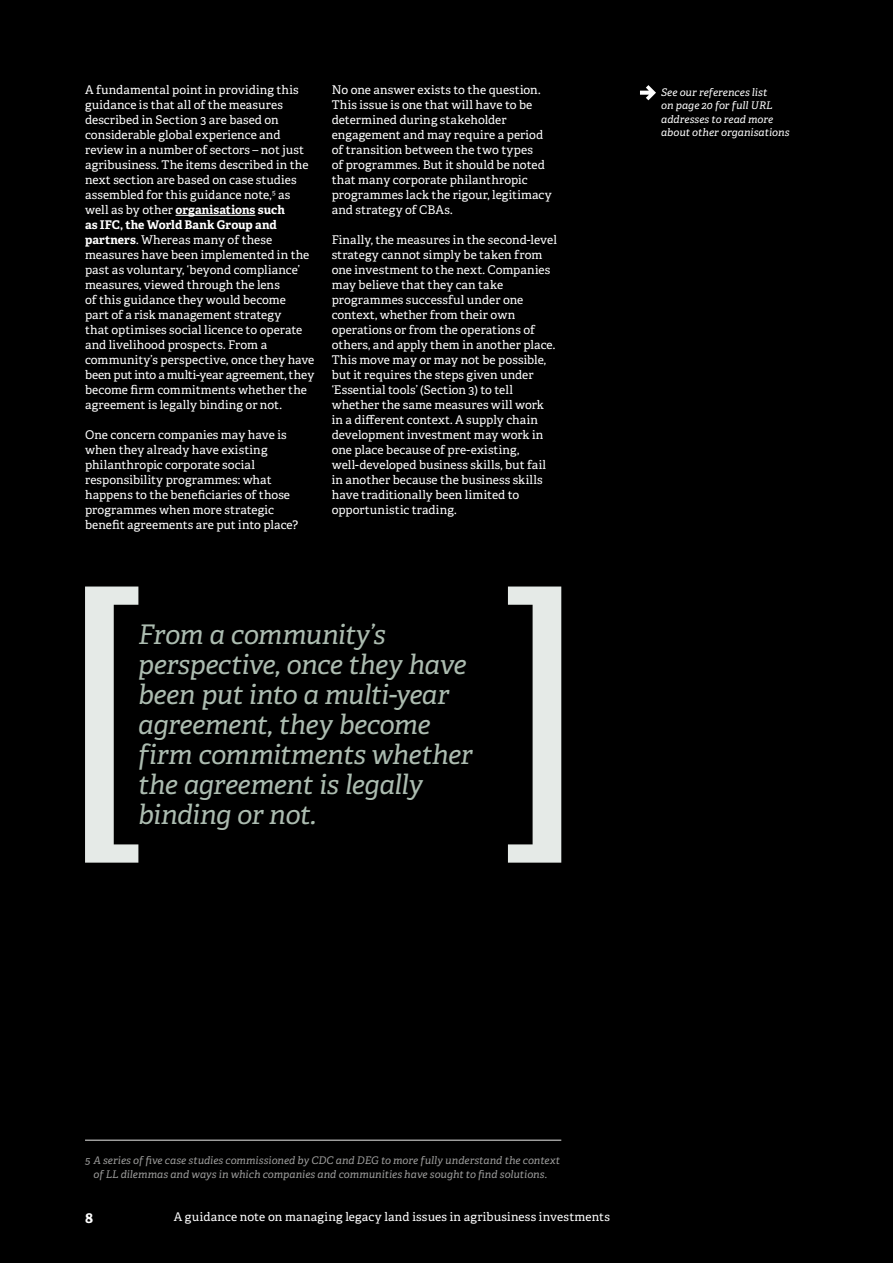
<style>
.page{position:relative;width:893px;height:1263px;background:#000}
.page>*{position:absolute;margin:0;border:0;box-sizing:border-box;transform-origin:0 0}
.t1{font:italic 27px/30px "Adelle PE";letter-spacing:-.02em;color:#acbcb0}
.t2{font:700 15px "Adelle PE";color:#fff}
.t3{font:12px/15px "Adelle PE";letter-spacing:.005em;color:#fff}
.t4{font:italic 10.5px/13.5px "Adelle PE";color:#9d9d9c;text-align:center}
.t5{font:italic 10.5px/13.5px "Adelle PE";letter-spacing:.005em;color:#fff}
.s1{font-weight:700}
</style>
<div class="page">
<svg style="left:85px;top:586px;width:53px;height:277px"></svg>
<svg style="left:508px;top:586px;width:53px;height:277px"></svg>
<hr style="left:176px;top:215px;width:79px;height:1px;background:#fff">
<svg style="left:640px;top:85px;width:16px;height:15px"></svg>
<hr style="left:85px;top:1139px;width:476px;height:2px;background:#9d9d9c">
<p class="t3" style="left:85px;top:82px;width:231px">A fundamental point in providing this guidance is that all of the measures described in Section 3 are based on considerable global experience and review in a number of sectors – not just agribusiness. The items described in the next section are based on case studies assembled for this guidance note,<sup>5</sup> as well as by other <span class="s1">organisations such<br>as IFC, the World Bank Group and partners</span>. Whereas many of these measures have been implemented in the past as voluntary, ‘beyond compliance’ measures, viewed through the lens<br>of this guidance they would become<br>part of a risk management strategy<br>that optimises social licence to operate and livelihood prospects. From a community’s perspective, once they have been put into a multi-year agreement, they become firm commitments whether the agreement is legally binding or not.</p>
<p class="t3" style="left:85px;top:427px;width:215px">One concern companies may have is when they already have existing philanthropic corporate social responsibility programmes: what happens to the beneficiaries of those programmes when more strategic benefit agreements are put into place?</p>
<p class="t3" style="left:332px;top:82px;width:222px">No one answer exists to the question.<br>This issue is one that will have to be determined during stakeholder engagement and may require a period of transition between the two types<br>of programmes. But it should be noted that many corporate philanthropic programmes lack the rigour, legitimacy and strategy of CBAs.</p>
<p class="t3" style="left:332px;top:232px;width:227px">Finally, the measures in the second-level strategy cannot simply be taken from one investment to the next. Companies may believe that they can take programmes successful under one context, whether from their own operations or from the operations of others, and apply them in another place.<br>This move may or may not be possible, but it requires the steps given under ‘Essential tools’ (Section 3) to tell whether the same measures will work in a different context. A supply chain development investment may work in one place because of pre-existing, well-developed business skills, but fail in another because the business skills have traditionally been limited to opportunistic trading.</p>
<h1 class="t1" style="left:138px;top:619px;width:336px">From a community’s perspective, once they have been put into a multi-year agreement, they become firm commitments whether the agreement is legally binding or not.</h1>
<p class="t5" style="left:661px;top:85px;width:130px">See our references list<br>on page 20 for full URL addresses to read more about other organisations</p>
<p class="t4" style="left:85px;top:1153px;width:477px">5 A series of five case studies commissioned by CDC and DEG to more fully understand the context of LL dilemmas and ways in which companies and communities have sought to find solutions.</p>
<p class="t2" style="left:85px;top:1207px;width:10px">8</p>
<p class="t3" style="left:174px;top:1209px;width:438px">A guidance note on managing legacy land issues in agribusiness investments</p>
</div>
